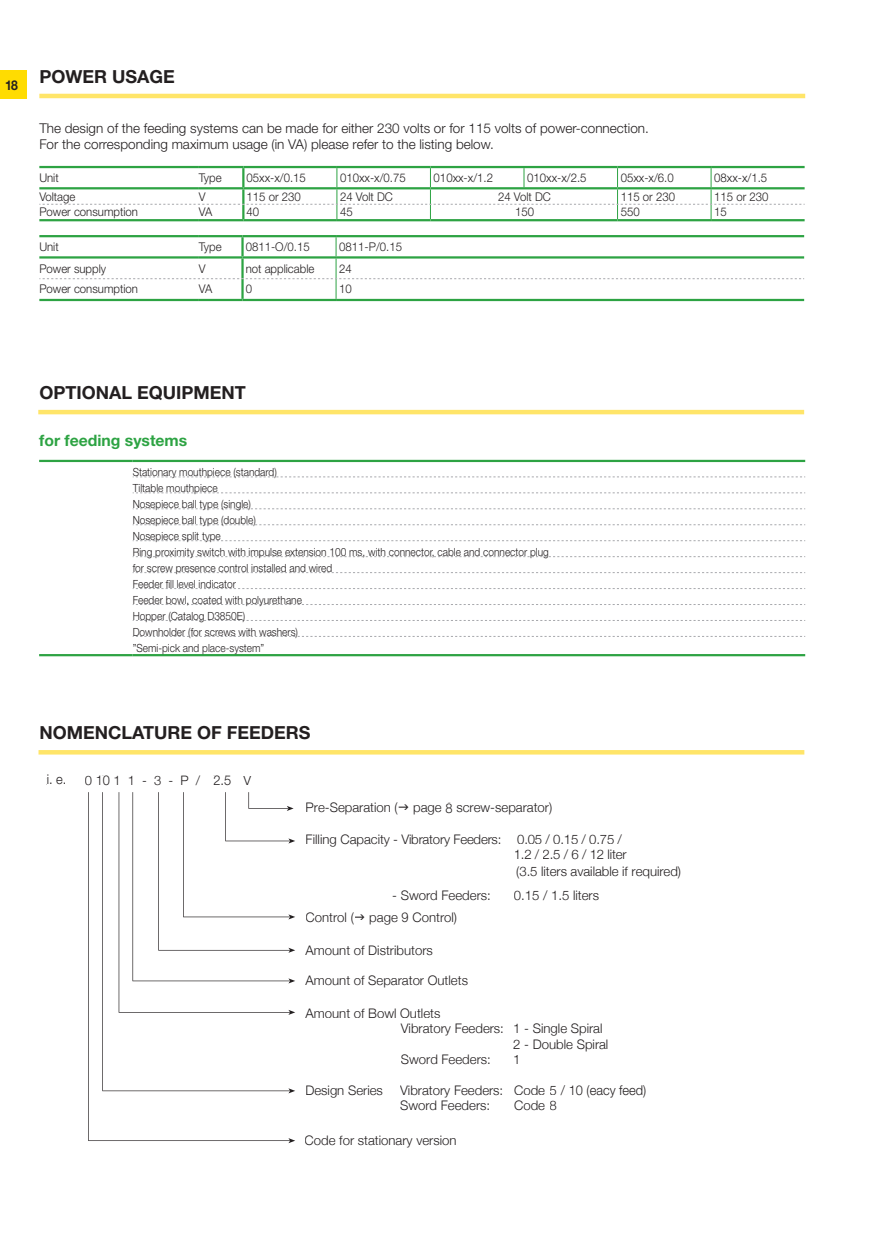
<style>
.page{position:relative;width:885px;height:1255px;background:#fff}
.page>*{position:absolute;margin:0;border:0;box-sizing:border-box;transform-origin:0 0}
.t1{font:700 18px "Helvetica Neue LT Std";color:#231f20}
.t2{font:700 15.75px "Helvetica Neue LT Std";color:#2da343}
.t3{font:300 13.5px/15.9px "Helvetica Neue LT Std";color:#231f20}
.t4{font:300 13.5px "Helvetica Neue LT Std";color:#231f20;scale:.95 1}
.t5{font:700 13.5px "Helvetica Neue LT Std";color:#231f20;scale:.9 1}
.t6{font:300 13.2px/16.2px "Helvetica Neue";color:#231f20}
.t7{font:300 13.05px "Helvetica Neue";color:#231f20}
.t8{font:300 12px "Helvetica Neue LT Std";color:#231f20;scale:.95 1}
.t9{font:300 11.25px/15.9px "Helvetica Neue LT Std";color:#231f20;scale:.9 1}
</style>
<div class="page">
<div style="left:0;top:70px;width:27px;height:28px;background:#ffdc01"></div>
<hr style="left:39px;top:94px;width:766px;height:4px;background:#ffe569">
<svg style="left:290px;top:1089px;width:5px;height:4px"></svg>
<svg style="left:88px;top:792px;width:202px;height:348px"></svg>
<svg style="left:288px;top:1138px;width:7px;height:5px"></svg>
<hr style="left:38px;top:750px;width:766px;height:4px;background:#ffe569">
<hr style="left:39px;top:654px;width:94px;height:2px;background:#2da343">
<hr style="left:133px;top:654px;width:672px;height:2px;background:#2da343">
<hr style="left:39px;top:460px;width:94px;height:2px;background:#2da343">
<hr style="left:133px;top:460px;width:672px;height:2px;background:#2da343">
<svg style="left:133px;top:476px;width:672px;height:1px"></svg>
<svg style="left:133px;top:492px;width:672px;height:1px"></svg>
<svg style="left:133px;top:508px;width:672px;height:1px"></svg>
<svg style="left:133px;top:524px;width:672px;height:1px"></svg>
<svg style="left:133px;top:540px;width:672px;height:1px"></svg>
<svg style="left:133px;top:556px;width:672px;height:1px"></svg>
<svg style="left:133px;top:572px;width:672px;height:1px"></svg>
<svg style="left:133px;top:588px;width:672px;height:1px"></svg>
<svg style="left:133px;top:604px;width:672px;height:1px"></svg>
<svg style="left:133px;top:620px;width:672px;height:1px"></svg>
<svg style="left:133px;top:636px;width:672px;height:1px"></svg>
<hr style="left:38px;top:410px;width:766px;height:4px;background:#ffe569">
<hr style="left:39px;top:219px;width:160px;height:2px;background:#2da343">
<hr style="left:199px;top:219px;width:44px;height:2px;background:#2da343">
<hr style="left:243px;top:219px;width:94px;height:2px;background:#2da343">
<hr style="left:337px;top:219px;width:93px;height:2px;background:#2da343">
<hr style="left:430px;top:219px;width:94px;height:2px;background:#2da343">
<hr style="left:524px;top:219px;width:93px;height:2px;background:#2da343">
<hr style="left:617px;top:219px;width:94px;height:2px;background:#2da343">
<hr style="left:711px;top:219px;width:93px;height:2px;background:#2da343">
<hr style="left:39px;top:166px;width:160px;height:2px;background:#2da343">
<hr style="left:199px;top:166px;width:44px;height:2px;background:#2da343">
<hr style="left:243px;top:166px;width:94px;height:2px;background:#2da343">
<hr style="left:337px;top:166px;width:93px;height:2px;background:#2da343">
<hr style="left:430px;top:166px;width:94px;height:2px;background:#2da343">
<hr style="left:524px;top:166px;width:93px;height:2px;background:#2da343">
<hr style="left:617px;top:166px;width:94px;height:2px;background:#2da343">
<hr style="left:711px;top:166px;width:93px;height:2px;background:#2da343">
<svg style="left:39px;top:168px;width:765px;height:51px"></svg>
<hr style="left:39px;top:299px;width:160px;height:2px;background:#2da343">
<hr style="left:199px;top:299px;width:43px;height:2px;background:#2da343">
<hr style="left:242px;top:299px;width:94px;height:2px;background:#2da343">
<hr style="left:336px;top:299px;width:468px;height:2px;background:#2da343">
<hr style="left:39px;top:235px;width:160px;height:2px;background:#2da343">
<hr style="left:199px;top:235px;width:43px;height:2px;background:#2da343">
<hr style="left:242px;top:235px;width:94px;height:2px;background:#2da343">
<hr style="left:336px;top:235px;width:468px;height:2px;background:#2da343">
<svg style="left:39px;top:237px;width:765px;height:62px"></svg>
<p class="t5" style="left:5px;top:76px;width:16px">18</p>
<h1 class="t1" style="left:39px;top:66px;width:137px">POWER USAGE</h1>
<p class="t3" style="left:39px;top:120px;width:611px">The design of the feeding systems can be made for either 230 volts or for 115 volts of power-connection.<br>For the corresponding maximum usage (in VA) please refer to the listing below.</p>
<p class="t8" style="left:39px;top:170px;width:22px">Unit</p>
<p class="t8" style="left:199px;top:170px;width:26px">Type</p>
<p class="t8" style="left:246px;top:170px;width:64px">05xx-x/0.15</p>
<p class="t8" style="left:340px;top:170px;width:71px">010xx-x/0.75</p>
<p class="t8" style="left:433px;top:170px;width:64px">010xx-x/1.2</p>
<p class="t8" style="left:527px;top:170px;width:64px">010xx-x/2.5</p>
<p class="t8" style="left:620px;top:170px;width:57px">05xx-x/6.0</p>
<p class="t8" style="left:714px;top:170px;width:57px">08xx-x/1.5</p>
<p class="t8" style="left:39px;top:189px;width:40px">Voltage</p>
<p class="t8" style="left:199px;top:189px;width:9px">V</p>
<p class="t8" style="left:246px;top:189px;width:59px">115 or 230</p>
<p class="t8" style="left:340px;top:189px;width:57px">24 Volt DC</p>
<p class="t8" style="left:498px;top:189px;width:57px">24 Volt DC</p>
<p class="t8" style="left:620px;top:189px;width:59px">115 or 230</p>
<p class="t8" style="left:714px;top:189px;width:59px">115 or 230</p>
<p class="t8" style="left:39px;top:204px;width:105px">Power consumption</p>
<p class="t8" style="left:199px;top:204px;width:16px">VA</p>
<p class="t8" style="left:246px;top:204px;width:15px">40</p>
<p class="t8" style="left:340px;top:204px;width:15px">45</p>
<p class="t8" style="left:515px;top:204px;width:22px">150</p>
<p class="t8" style="left:620px;top:204px;width:22px">550</p>
<p class="t8" style="left:714px;top:204px;width:15px">15</p>
<p class="t8" style="left:39px;top:239px;width:22px">Unit</p>
<p class="t8" style="left:199px;top:239px;width:26px">Type</p>
<p class="t8" style="left:246px;top:239px;width:69px">0811-O/0.15</p>
<p class="t8" style="left:339px;top:239px;width:68px">0811-P/0.15</p>
<p class="t8" style="left:39px;top:261px;width:72px">Power supply</p>
<p class="t8" style="left:199px;top:261px;width:9px">V</p>
<p class="t8" style="left:246px;top:261px;width:74px">not applicable</p>
<p class="t8" style="left:339px;top:261px;width:15px">24</p>
<p class="t8" style="left:39px;top:281px;width:105px">Power consumption</p>
<p class="t8" style="left:199px;top:281px;width:16px">VA</p>
<p class="t8" style="left:246px;top:281px;width:8px">0</p>
<p class="t8" style="left:339px;top:281px;width:15px">10</p>
<h1 class="t1" style="left:39px;top:381px;width:208px">OPTIONAL EQUIPMENT</h1>
<p class="t2" style="left:39px;top:430px;width:150px">for feeding systems</p>
<p class="t9" style="left:133px;top:464px;width:464px">Stationary mouthpiece (standard)<br>Tiltable mouthpiece<br>Nosepiece ball type (single)<br>Nosepiece ball type (double)<br>Nosepiece split type<br>Ring proximity switch with impulse extension 100 ms, with connector, cable and connector plug for screw presence control installed and wired<br>Feeder fill level indicator<br>Feeder bowl, coated with polyurethane<br>Hopper (Catalog D3850E)<br>Downholder (for screws with washers)<br>”Semi-pick and place-system”</p>
<h1 class="t1" style="left:39px;top:721px;width:273px">NOMENCLATURE OF FEEDERS</h1>
<p class="t4" style="left:47px;top:771px;width:22px">i. e.</p>
<p class="t4" style="left:96px;top:772px;width:17px">10</p>
<p class="t4" style="left:213px;top:772px;width:20px">2.5</p>
<p class="t7" style="left:47px;top:772px;width:232px">z. B. 0 6 1 1 - 3 - P / 0,15 V - 1</p>
<p class="t6" style="left:305px;top:799px;width:248px">Pre-Separation ( page 6 screw-separator)</p>
<p class="t6" style="left:513px;top:830px;width:169px;text-indent:-208px">Filling Capacity - Vibratory Feeders: 0.05 / 0.15 / 0.75 /<br>1.2 / 2.5 / 6 / 12 liter<br>(3.5 liters available if required)</p>
<p class="t6" style="left:392px;top:886px;width:100px">- Sword Feeders:</p>
<p class="t6" style="left:513px;top:886px;width:87px">0.15 / 1.5 liters</p>
<p class="t6" style="left:305px;top:908px;width:153px">Control ( page 7 Control)</p>
<p class="t6" style="left:305px;top:941px;width:129px">Amount of Distributors</p>
<p class="t6" style="left:305px;top:972px;width:164px">Amount of Separator Outlets</p>
<p class="t6" style="left:305px;top:1004px;width:136px">Amount of Bowl Outlets</p>
<p class="t6" style="left:401px;top:1020px;width:203px">Vibratory Feeders: 1 - Single Spiral</p>
<p class="t6" style="left:513px;top:1035px;width:97px">2 - Double Spiral</p>
<p class="t6" style="left:401px;top:1051px;width:91px">Sword Feeders:</p>
<p class="t6" style="left:513px;top:1051px;width:9px">1</p>
<p class="t6" style="left:305px;top:1081px;width:79px">Design Series</p>
<p class="t6" style="left:400px;top:1081px;width:177px;line-height:15.5px">Vibratory Feeders: Code 5 / 6<br>Sword Feeders:</p>
<p class="t4" style="left:445px;top:799px;width:9px">8</p>
<p class="t4" style="left:401px;top:909px;width:9px">9</p>
<p class="t4" style="left:561px;top:1081px;width:91px">/ 10 (eacy feed)</p>
<p class="t6" style="left:514px;top:1096px;width:44px">Code 8</p>
<p class="t6" style="left:304px;top:1131px;width:153px">Code for stationary version</p>
</div>
